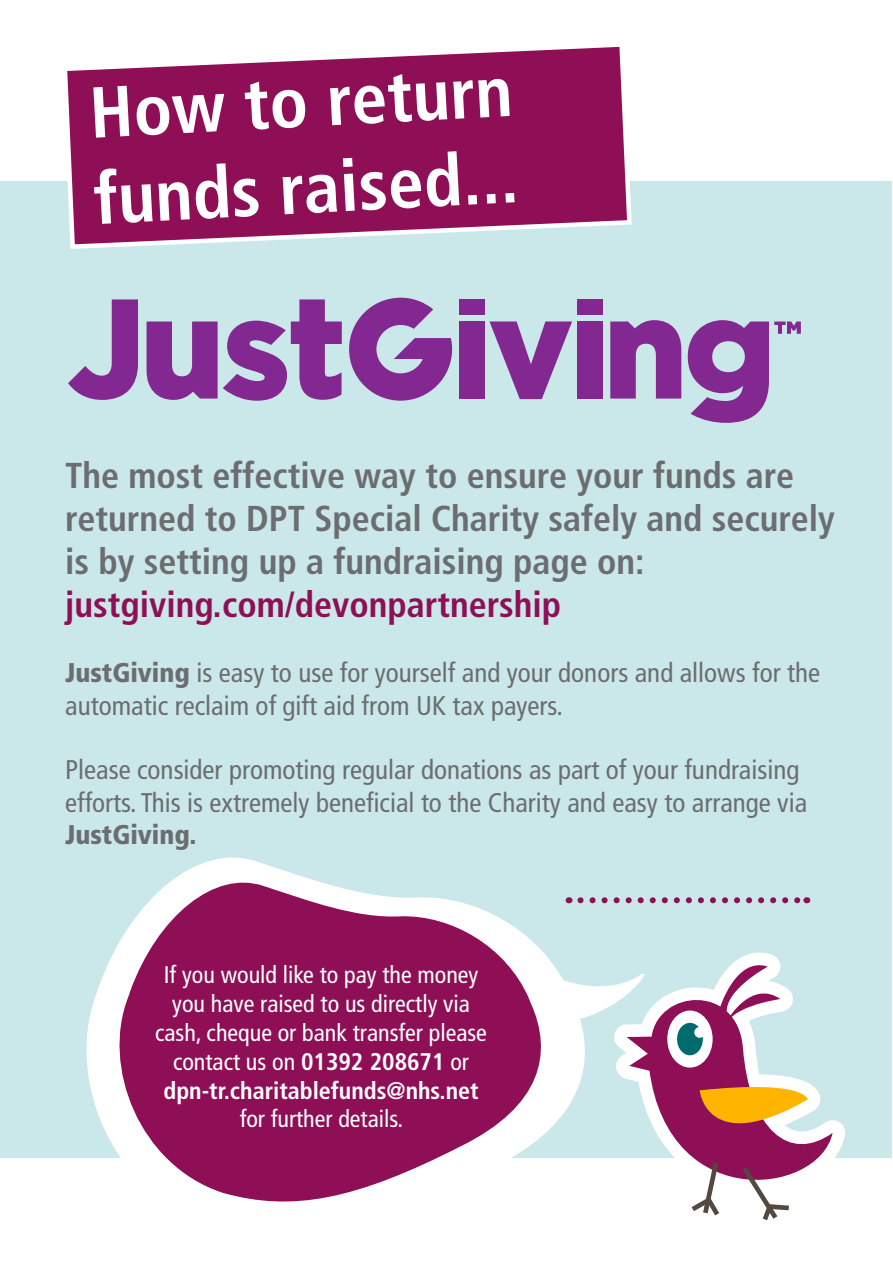
<style>
.page{position:relative;width:893px;height:1263px;background:#fff}
.page>*{position:absolute;margin:0;border:0;box-sizing:border-box;transform-origin:0 0}
.t1{font:700 condensed 72px/86.4px "Frutiger";color:#fff}
.t2{font:700 condensed 36px/43.2px "Frutiger";color:#6c6d70}
.t3{font:700 condensed 36px "Frutiger";color:#8e0f56}
.t4{font:condensed 27px/32.4px "Frutiger";color:#6c6d70}
.t5{font:condensed 24px/28.8px "Frutiger";color:#fff;text-align:center}
.s1{font-weight:900}
.s2{font-weight:700}
</style>
<div class="page">
<div style="left:1px;top:181px;width:891px;height:976px;background:#cae8e9"></div>
<svg style="left:67px;top:46px;width:565px;height:203px;background:#9d3570"></svg>
<svg style="left:661px;top:897px;width:139px;height:6px"></svg>
<div style="left:459px;top:321px;width:25px;height:78px;background:#822890"></div>
<svg style="left:349px;top:298px;width:103px;height:103px"></svg>
<div style="left:459px;top:299px;width:25px;height:16px;background:#822890"></div>
<svg style="left:489px;top:321px;width:83px;height:78px"></svg>
<div style="left:577px;top:321px;width:25px;height:78px;background:#822890"></div>
<div style="left:577px;top:299px;width:25px;height:16px;background:#822890"></div>
<svg style="left:610px;top:320px;width:71px;height:79px"></svg>
<svg style="left:68px;top:299px;width:70px;height:101px"></svg>
<svg style="left:147px;top:299px;width:195px;height:102px"></svg>
<svg style="left:688px;top:320px;width:113px;height:103px"></svg>
<svg style="left:64px;top:857px;width:592px;height:301px"></svg>
<svg style="left:101px;top:870px;width:452px;height:332px;fill:#8e0f56"></svg>
<svg style="left:613px;top:952px;width:233px;height:269px"></svg>
<svg style="left:627px;top:982px;width:206px;height:234px"></svg>
<div style="left:667px;top:1010px;width:46px;height:57px;background:#fff;border-radius:50%"></div>
<div style="left:677px;top:1023px;width:26px;height:32px;background:#006b6e;border-radius:50%"></div>
<svg style="left:717px;top:956px;width:63px;height:76px"></svg>
<div style="left:694px;top:1027px;width:11px;height:11px;background:#fff;border-radius:50%"></div>
<svg style="left:692px;top:1079px;width:116px;height:141px"></svg>
<svg style="left:629px;top:1048px;width:33px;height:26px"></svg>
<p class="t1" style="left:87px;top:70px;width:426px;rotate:-3deg">How to return funds raised...</p>
<p class="t2" style="left:65px;top:454px;width:771px">The most effective way to ensure your funds are returned to DPT Special Charity safely and securely is by setting up a fundraising page on:</p>
<p class="t3" style="left:65px;top:583px;width:497px">justgiving.com/devonpartnership</p>
<p class="t4" style="left:65px;top:657px;width:757px"><span class="s1">JustGiving</span> is easy to use for yourself and your donors and allows for the automatic reclaim of gift aid from UK tax payers.</p>
<p class="t4" style="left:65px;top:754px;width:744px">Please consider promoting regular donations as part of your fundraising efforts. This is extremely beneficial to the Charity and easy to arrange via<br><span class="s1">JustGiving.</span></p>
<p class="t5" style="left:155px;top:961px;width:333px">If you would like to pay the money you have raised to us directly via cash, cheque or bank transfer please contact us on <span class="s2">01392 208671</span> or <span class="s2">dpn-tr.charitablefunds@nhs.net </span>for further details.</p>
</div>
